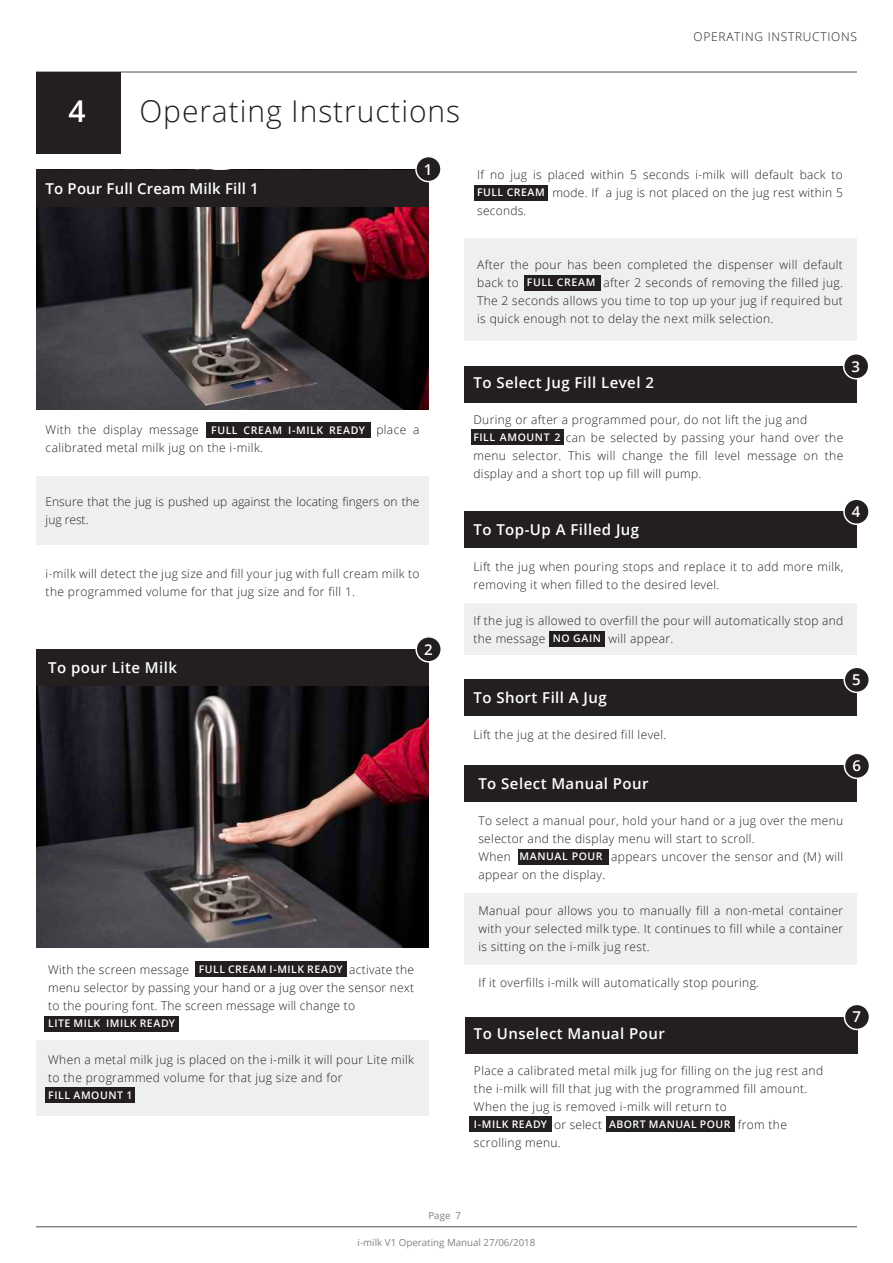
<style>
.page{position:relative;width:893px;height:1263px;background:#fff}
.page>*{position:absolute;margin:0;border:0;box-sizing:border-box;transform-origin:0 0}
.t1{font:300 30px "Open Sans";letter-spacing:.03em;color:#231f20}
.t2{font:600 30px "Open Sans";color:#fff}
.t3{font:600 15px "Open Sans";letter-spacing:.03em;color:#fff}
.t4{font:600 15px "Open Sans";letter-spacing:.01em;color:#fff}
.t5{font:300 12px/18px "Open Sans";letter-spacing:.03em;color:#231f20}
.t6{font:300 12px/18px "Open Sans";color:#231f20}
.t7{font:300 12px "Open Sans";letter-spacing:.06em;color:#231f20}
.t8{font:600 10.5px "Open Sans";letter-spacing:.045em;color:#fff}
.t9{font:600 10.5px "Open Sans";letter-spacing:.05em;color:#fff}
.t10{font:9.75px "Open Sans";color:#808285}
.s1{font-weight:600;font-size:10.5px;color:#fff}
.s2{font-weight:300;font-size:12px;color:#231f20}
</style>
<div class="page">
<hr style="left:36px;top:1226px;width:821px;height:1px;background:#231f20">
<hr style="left:36px;top:72px;width:821px;height:1px;background:#231f20">
<img style="left:36px;top:685px;width:392px;height:262px">
<img style="left:36px;top:169px;width:392px;height:240px">
<div style="left:464px;top:238px;width:393px;height:103px;background:#eeeff0"></div>
<div style="left:464px;top:603px;width:393px;height:52px;background:#eeeff0"></div>
<div style="left:36px;top:476px;width:392px;height:68px;background:#eeeff0"></div>
<div style="left:36px;top:1040px;width:392px;height:75px;background:#eeeff0"></div>
<div style="left:44px;top:1016px;width:135px;height:15px;background:#231f20"></div>
<div style="left:549px;top:631px;width:56px;height:15px;background:#231f20"></div>
<div style="left:471px;top:430px;width:92px;height:15px;background:#231f20"></div>
<div style="left:524px;top:275px;width:76px;height:15px;background:#231f20"></div>
<div style="left:474px;top:185px;width:74px;height:15px;background:#231f20"></div>
<div style="left:195px;top:962px;width:151px;height:15px;background:#231f20"></div>
<div style="left:46px;top:1088px;width:89px;height:15px;background:#231f20"></div>
<div style="left:206px;top:422px;width:165px;height:15px;background:#231f20"></div>
<div style="left:464px;top:512px;width:393px;height:36px;background:#231f20"></div>
<div style="left:464px;top:680px;width:393px;height:36px;background:#231f20"></div>
<div style="left:36px;top:649px;width:392px;height:36px;background:#231f20"></div>
<div style="left:36px;top:170px;width:392px;height:36px;background:#231f20"></div>
<div style="left:464px;top:366px;width:393px;height:36px;background:#231f20"></div>
<div style="left:416px;top:157px;width:25px;height:25px;background:#231f20;border-radius:50%"></div>
<div style="left:415px;top:156px;width:27px;height:26px;border:2px solid #fff;border-radius:50%"></div>
<div style="left:416px;top:637px;width:25px;height:25px;background:#231f20;border-radius:50%"></div>
<div style="left:415px;top:636px;width:27px;height:26px;border:2px solid #fff;border-radius:50%"></div>
<div style="left:844px;top:354px;width:25px;height:25px;background:#231f20;border-radius:50%"></div>
<div style="left:843px;top:353px;width:26px;height:26px;border:2px solid #fff;border-radius:50%"></div>
<div style="left:844px;top:499px;width:25px;height:25px;background:#231f20;border-radius:50%"></div>
<div style="left:843px;top:498px;width:27px;height:27px;border:2px solid #fff;border-radius:50%"></div>
<div style="left:844px;top:667px;width:25px;height:25px;background:#231f20;border-radius:50%"></div>
<div style="left:843px;top:666px;width:27px;height:27px;border:2px solid #fff;border-radius:50%"></div>
<div style="left:36px;top:72px;width:84px;height:81px;background:#231f20"></div>
<div style="left:464px;top:894px;width:393px;height:71px;background:#eeeff0"></div>
<div style="left:518px;top:849px;width:91px;height:15px;background:#231f20"></div>
<div style="left:464px;top:766px;width:393px;height:36px;background:#231f20"></div>
<div style="left:844px;top:753px;width:25px;height:25px;background:#231f20;border-radius:50%"></div>
<div style="left:844px;top:752px;width:26px;height:27px;border:2px solid #fff;border-radius:50%"></div>
<div style="left:606px;top:1117px;width:128px;height:15px;background:#231f20"></div>
<div style="left:470px;top:1117px;width:82px;height:15px;background:#231f20"></div>
<div style="left:465px;top:1017px;width:392px;height:36px;background:#231f20"></div>
<div style="left:844px;top:1004px;width:25px;height:25px;background:#231f20;border-radius:50%"></div>
<div style="left:844px;top:1004px;width:26px;height:26px;border:2px solid #fff;border-radius:50%"></div>
<p class="t7" style="left:693px;top:29px;width:165px">OPERATING INSTRUCTIONS</p>
<h1 class="t2" style="left:69px;top:91px;width:19px">4</h1>
<h1 class="t1" style="left:139px;top:91px;width:322px">Operating Instructions</h1>
<p class="t3" style="left:424px;top:159px;width:10px">1</p>
<p class="t4" style="left:46px;top:178px;width:215px">To Pour Full Cream Milk Fill 1</p>
<p class="t5" style="left:477px;top:165px;width:367px;text-align:justify">If no jug is placed within 5 seconds i-milk will default back to <span class="s1">FULL CREAM</span> mode. If a jug is not placed on the jug rest within 5 seconds.</p>
<p class="t5" style="left:46px;top:421px;width:375px">With the display message <span class="s1">FULL CREAM I-MILK READY</span> place a calibrated metal milk jug on the i-milk.</p>
<p class="t6" style="left:46px;top:493px;width:375px">Ensure that the jug is pushed up against the locating fingers on the jug rest.</p>
<p class="t5" style="left:46px;top:565px;width:375px">i-milk will detect the jug size and fill your jug with full cream milk to the programmed volume for that jug size and for fill 1.</p>
<p class="t3" style="left:48px;top:657px;width:130px">To pour Lite Milk</p>
<p class="t3" style="left:424px;top:639px;width:10px">2</p>
<p class="t5" style="left:48px;top:960px;width:367px;text-align:justify">With the screen message <span class="s1">FULL CREAM I-MILK READY</span> activate the menu selector by passing your hand or a jug over the sensor next to the pouring font. The screen message will change to</p>
<p class="t9" style="left:48px;top:1016px;width:128px">LITE MILK IMILK READY</p>
<p class="t5" style="left:48px;top:1050px;width:367px">When a metal milk jug is placed on the i-milk it will pour Lite milk to the programmed volume for that jug size and for</p>
<p class="t9" style="left:48px;top:1088px;width:86px">FILL AMOUNT 1</p>
<p class="t5" style="left:477px;top:255px;width:367px;text-align:justify">After the pour has been completed the dispenser will default back to <span class="s1">FULL CREAM</span> after 2 seconds of removing the filled jug.<br>The 2 seconds allows you time to top up your jug if required but is quick enough not to delay the next milk selection.</p>
<p class="t3" style="left:473px;top:372px;width:182px">To Select Jug Fill Level 2</p>
<p class="t5" style="left:473px;top:410px;width:371px">During or after a programmed pour, do not lift the jug and<br><span class="s1">FILL AMOUNT 2</span> can be selected by passing your hand over the menu selector. This will change the fill level message on the display and a short top up fill will pump.</p>
<p class="t3" style="left:851px;top:356px;width:10px">3</p>
<p class="t3" style="left:473px;top:519px;width:167px">To Top-Up A Filled Jug</p>
<p class="t5" style="left:473px;top:557px;width:371px">Lift the jug when pouring stops and replace it to add more milk, removing it when filled to the desired level.</p>
<p class="t5" style="left:473px;top:611px;width:371px">If the jug is allowed to overfill the pour will automatically stop and the message <span class="s1">NO GAIN</span> will appear.</p>
<p class="t3" style="left:852px;top:501px;width:10px">4</p>
<p class="t3" style="left:473px;top:687px;width:135px">To Short Fill A Jug</p>
<p class="t5" style="left:473px;top:725px;width:194px">Lift the jug at the desired fill level.</p>
<p class="t3" style="left:478px;top:773px;width:172px">To Select Manual Pour</p>
<p class="t5" style="left:478px;top:811px;width:366px">To select a manual pour, hold your hand or a jug over the menu selector and the display menu will start to scroll.<br>When <span class="s1">MANUAL POUR</span> appears uncover the sensor and (M) will appear on the display.</p>
<p class="t5" style="left:478px;top:901px;width:366px;text-align:justify">Manual pour allows you to manually fill a non-metal container with your selected milk type. It continues to fill while a container is sitting on the i-milk jug rest.</p>
<p class="t5" style="left:478px;top:973px;width:282px">If it overfills i-milk will automatically stop pouring.</p>
<p class="t3" style="left:474px;top:1023px;width:192px">To Unselect Manual Pour</p>
<p class="t5" style="left:474px;top:1061px;width:351px">Place a calibrated metal milk jug for filling on the jug rest and the i-milk will fill that jug with the programmed fill amount.<br>When the jug is removed i-milk will return to <span class="s1">FULL CREAM</span></p>
<p class="t8" style="left:474px;top:1117px;width:314px">I-MILK READY <span class="s2">or select</span> ABORT MANUAL POUR <span class="s2">from the</span></p>
<p class="t5" style="left:474px;top:1133px;width:88px">scrolling menu.</p>
<p class="t3" style="left:852px;top:669px;width:10px">5</p>
<p class="t3" style="left:852px;top:755px;width:10px">6</p>
<p class="t3" style="left:852px;top:1006px;width:10px">7</p>
<p class="t10" style="left:428px;top:1208px;width:34px">Page 7</p>
<p class="t10" style="left:358px;top:1235px;width:179px">i-milk V1 Operating Manual 27/06/2018</p>
</div>
